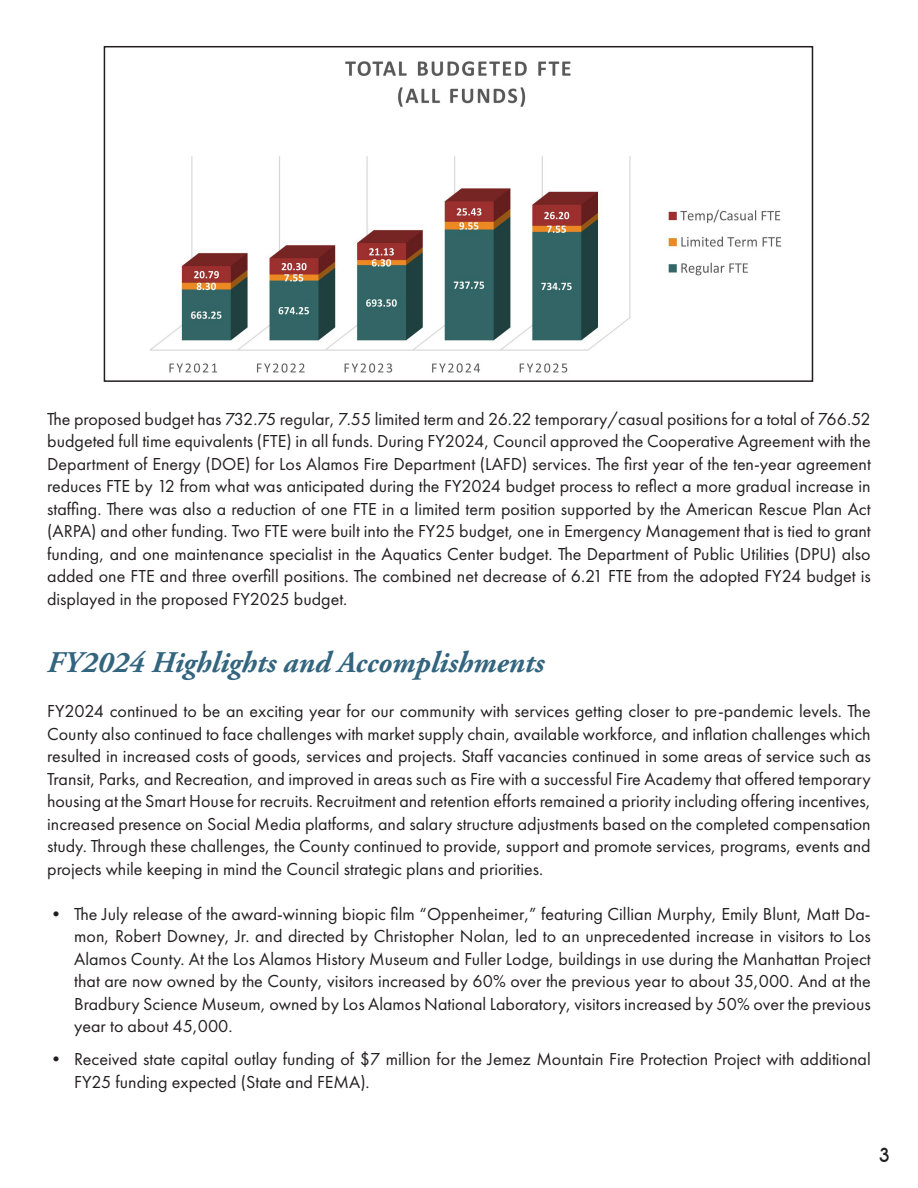
<style>
.page{position:relative;width:918px;height:1188px;background:#fff}
.page>*{position:absolute;margin:0;border:0;box-sizing:border-box;transform-origin:0 0}
.t1{font:italic 700 30px "Adobe Garamond Pro";color:#33657f}
.t2{font:500 19.5px "Avant Garde IT Cby BT";color:#231f20}
.t3{font:18px/22.5px "Futura PT";color:#231f20;text-align:justify}
</style>
<div class="page">
<img style="left:149px;top:61px;width:633px;height:312px">
<div style="left:104px;top:46px;width:709px;height:336px;border:2px solid #231f20"></div>
<p class="t3" style="left:47px;top:408px;width:825px">The proposed budget has 732.75 regular, 7.55 limited term and 26.22 temporary/casual positions for a total of 766.52 budgeted full time equivalents (FTE) in all funds. During FY2024, Council approved the Cooperative Agreement with the Department of Energy (DOE) for Los Alamos Fire Department (LAFD) services. The first year of the ten-year agreement reduces FTE by 12 from what was anticipated during the FY2024 budget process to reflect a more gradual increase in staffing. There was also a reduction of one FTE in a limited term position supported by the American Rescue Plan Act (ARPA) and other funding. Two FTE were built into the FY25 budget, one in Emergency Management that is tied to grant funding, and one maintenance specialist in the Aquatics Center budget. The Department of Public Utilities (DPU) also added one FTE and three overfill positions. The combined net decrease of 6.21 FTE from the adopted FY24 budget is displayed in the proposed FY2025 budget.</p>
<p class="t1" style="left:47px;top:646px;width:498px">FY2024 Highlights and Accomplishments</p>
<p class="t3" style="left:47px;top:700px;width:825px">FY2024 continued to be an exciting year for our community with services getting closer to pre-pandemic levels. The County also continued to face challenges with market supply chain, available workforce, and inflation challenges which resulted in increased costs of goods, services and projects. Staff vacancies continued in some areas of service such as Transit, Parks, and Recreation, and improved in areas such as Fire with a successful Fire Academy that offered temporary housing at the Smart House for recruits. Recruitment and retention efforts remained a priority including offering incentives, increased presence on Social Media platforms, and salary structure adjustments based on the completed compensation study. Through these challenges, the County continued to provide, support and promote services, programs, events and projects while keeping in mind the Council strategic plans and priorities.</p>
<p class="t3" style="left:74px;top:903px;width:798px;text-indent:-27px">• The July release of the award-winning biopic film “Oppenheimer,” featuring Cillian Murphy, Emily Blunt, Matt Da&shy;mon, Robert Downey, Jr. and directed by Christopher Nolan, led to an unprecedented increase in visitors to Los Alamos County. At the Los Alamos History Museum and Fuller Lodge, buildings in use during the Manhattan Project that are now owned by the County, visitors increased by 60% over the previous year to about 35,000. And at the Bradbury Science Museum, owned by Los Alamos National Laboratory, visitors increased by 50% over the previous year to about 45,000.</p>
<p class="t3" style="left:74px;top:1048px;width:798px;text-indent:-27px">• Received state capital outlay funding of $7 million for the Jemez Mountain Fire Protection Project with additional<br>FY25 funding expected (State and FEMA).</p>
<p class="t2" style="left:879px;top:1144px;width:13px">3</p>
</div>
